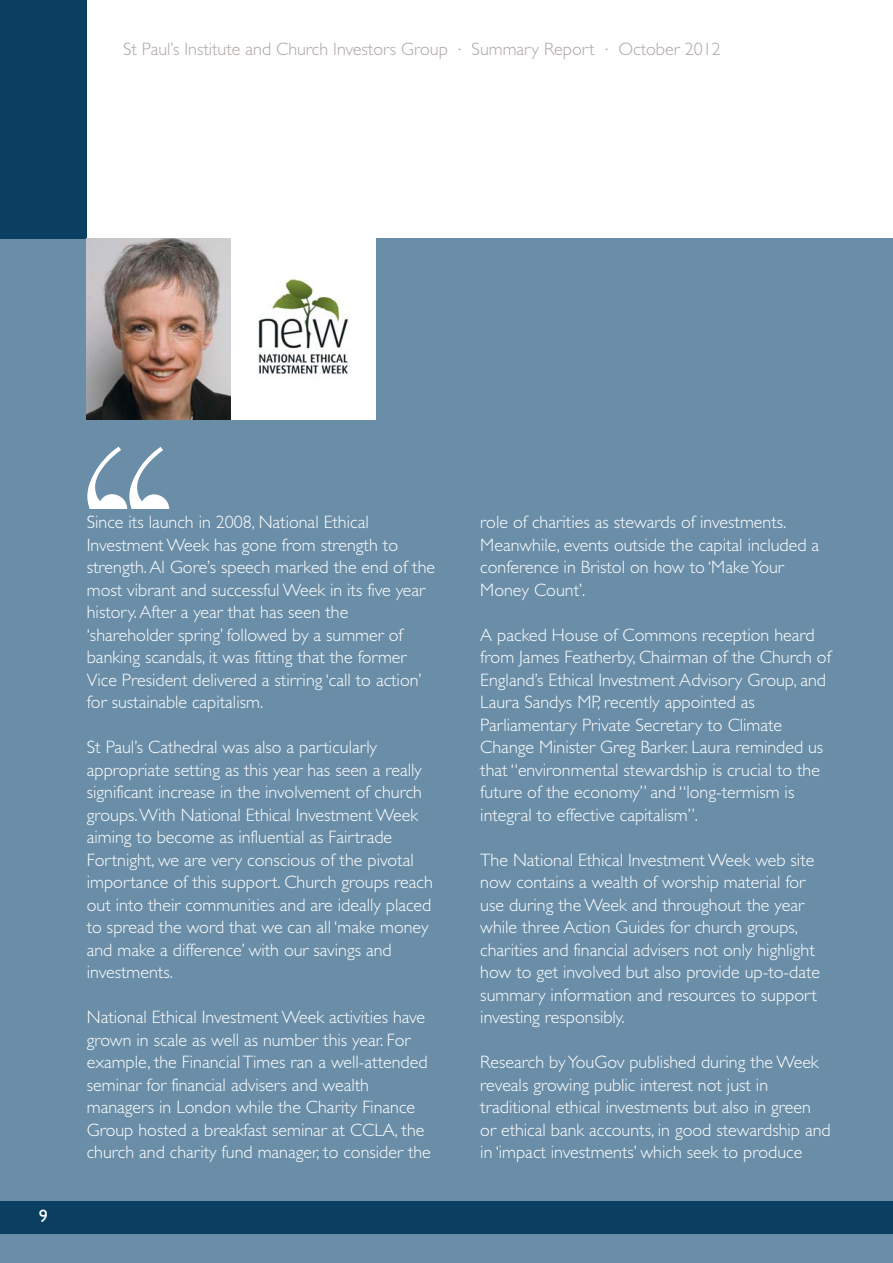
<style>
.page{position:relative;width:893px;height:1263px;background:#fff}
.page>*{position:absolute;margin:0;border:0;box-sizing:border-box;transform-origin:0 0}
.t1{font:276.6px "Didot";color:#fff}
.t2{font:300 18px/22.5px "Gill Sans";color:#fff}
.t3{font:300 18px "Gill Sans";color:#ada5a3}
.t4{font:18px "Gill Sans";color:#fff}
</style>
<div class="page">
<div style="left:0;top:238px;width:892px;height:1025px;background:#6a8ea7"></div>
<div style="left:0;top:1201px;width:892px;height:33px;background:#0b3f61"></div>
<div style="left:0;top:0;width:87px;height:238px;background:#0b3f61"></div>
<img style="left:87px;top:238px;width:145px;height:182px">
<div style="left:231px;top:237px;width:145px;height:182px;background:#fff"></div>
<img style="left:257px;top:279px;width:92px;height:96px">
<p class="t3" style="left:123px;top:43px;width:326px">St Paul’s Institute and Church Investors Group</p>
<p class="t3" style="left:458px;top:43px;width:138px"><sup>•</sup> Summary Report</p>
<p class="t3" style="left:605px;top:43px;width:117px"><sup>•</sup> October 2012</p>
<p class="t4" style="left:39px;top:1210px;width:10px">9</p>
<h1 class="t1" style="left:69px;top:391px;width:120px">‘‘</h1>
<p class="t2" style="left:87px;top:513px;width:350px">Since its launch in 2008, National Ethical Investment Week has gone from strength to strength. Al Gore’s speech marked the end of the most vibrant and successful Week in its five year history. After a year that has seen the ‘shareholder spring’ followed by a summer of banking scandals, it was fitting that the former Vice President delivered a stirring ‘call to action’ for sustainable capitalism.</p>
<p class="t2" style="left:87px;top:738px;width:348px">St Paul’s Cathedral was also a particularly appropriate setting as this year has seen a really significant increase in the involvement of church groups. With National Ethical Investment Week aiming to become as influential as Fairtrade Fortnight, we are very conscious of the pivotal importance of this support. Church groups reach out into their communities and are ideally placed to spread the word that we can all ‘make money and make a difference’ with our savings and investments.</p>
<p class="t2" style="left:87px;top:1008px;width:346px">National Ethical Investment Week activities have grown in scale as well as number this year. For example, the Financial Times ran a well-attended seminar for financial advisers and wealth managers in London while the Charity Finance Group hosted a breakfast seminar at CCLA, the church and charity fund manager, to consider the</p>
<p class="t2" style="left:480px;top:513px;width:340px">role of charities as stewards of investments.<br>Meanwhile, events outside the capital included a conference in Bristol on how to ‘Make Your Money Count’.</p>
<p class="t2" style="left:480px;top:625px;width:352px">A packed House of Commons reception heard from James Featherby, Chairman of the Church of England’s Ethical Investment Advisory Group, and Laura Sandys MP, recently appointed as Parliamentary Private Secretary to Climate Change Minister Greg Barker. Laura reminded us that “environmental stewardship is crucial to the future of the economy” and “long-termism is integral to effective capitalism”.</p>
<p class="t2" style="left:480px;top:850px;width:341px">The National Ethical Investment Week web site now contains a wealth of worship material for use during the Week and throughout the year while three Action Guides for church groups, charities and financial advisers not only highlight how to get involved but also provide up-to-date summary information and resources to support investing responsibly.</p>
<p class="t2" style="left:480px;top:1053px;width:352px">Research by YouGov published during the Week reveals growing public interest not just in traditional ethical investments but also in green or ethical bank accounts, in good stewardship and in ‘impact investments’ which seek to produce</p>
</div>
